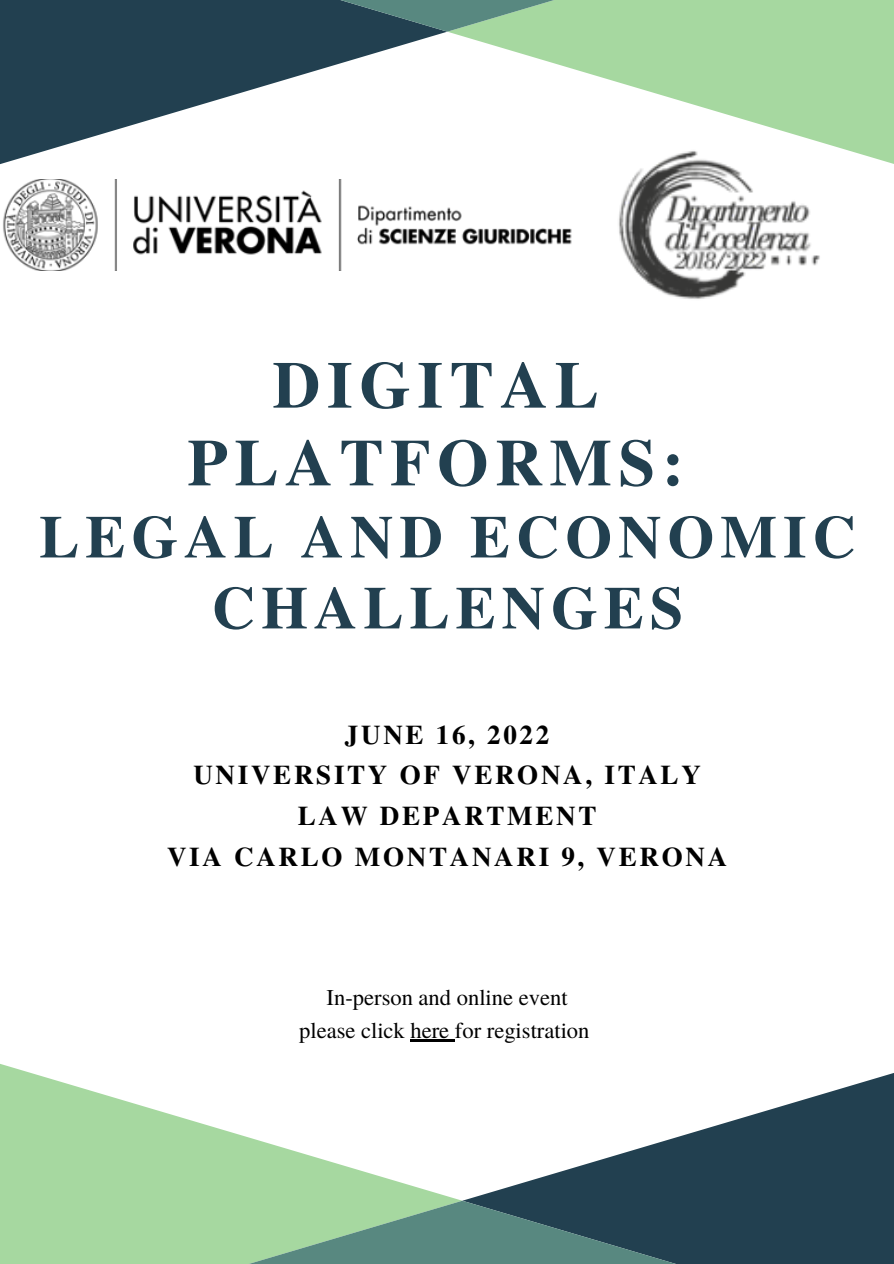
<style>
.page{position:relative;width:894px;height:1264px;background:#fff}
.page>*{position:absolute;margin:0;border:0;box-sizing:border-box;transform-origin:0 0}
.t1{font:700 66px "Te X Gyre Termes";letter-spacing:.1em;color:#224050}
.t2{font:700 60px/70.9px "Te X Gyre Termes";letter-spacing:.1em;color:#224050;text-align:center}
.t3{font:700 27px "Te X Gyre Termes";letter-spacing:.1em;color:#000}
.t4{font:22.5px "Te X Gyre Termes";color:#000}
</style>
<div class="page">
<svg style="left:0;top:0;width:446px;height:164px;fill:#224050"></svg>
<svg style="left:449px;top:0;width:444px;height:164px;fill:#a6d8a0"></svg>
<svg style="left:233px;top:0;width:428px;height:32px;background:#618b7a"></svg>
<svg style="left:465px;top:1073px;width:428px;height:190px;fill:#224050"></svg>
<svg style="left:0;top:1041px;width:460px;height:222px;fill:#a6d8a0"></svg>
<svg style="left:247px;top:1200px;width:430px;height:63px;background:#5e8a7c"></svg>
<img style="left:3px;top:179px;width:569px;height:91px">
<img style="left:614px;top:146px;width:208px;height:153px">
<hr style="left:410px;top:1039px;width:39px;height:2px;background:#000">
<svg style="left:449px;top:1039px;width:6px;height:2px"></svg>
<p class="t1" style="left:272px;top:334px;width:327px">DIGITAL</p>
<p class="t1" style="left:187px;top:411px;width:498px">PLATFORMS:</p>
<p class="t2" style="left:39px;top:498px;width:817px">LEGAL AND ECONOMIC<br>CHALLENGES</p>
<p class="t3" style="left:345px;top:713px;width:206px">JUNE 16, 2022</p>
<p class="t3" style="left:193px;top:754px;width:509px">UNIVERSITY OF VERONA, ITALY</p>
<p class="t3" style="left:297px;top:794px;width:300px">LAW DEPARTMENT</p>
<p class="t3" style="left:167px;top:835px;width:561px">VIA CARLO MONTANARI 9, VERONA</p>
<p class="t4" style="left:326px;top:980px;width:242px">In-person and online event</p>
<p class="t4" style="left:299px;top:1014px;width:292px">please click here for registration</p>
</div>
